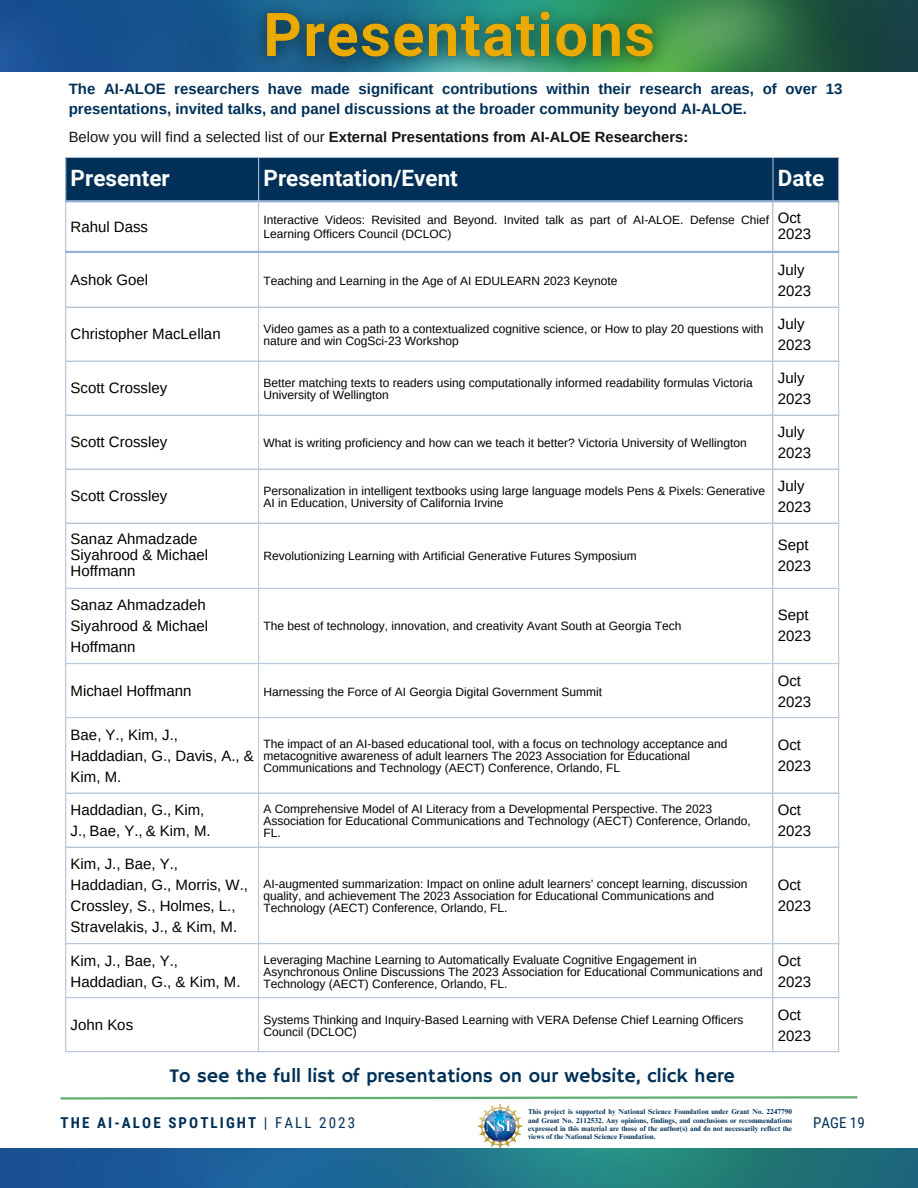
<style>
.page{position:relative;width:918px;height:1188px;background:#fff}
.page>*{position:absolute;margin:0;border:0;box-sizing:border-box;transform-origin:0 0}
.t1{font:700 22.5px "Roboto";color:#fff}
.t2{font:19.5px "Hammersmith One";color:#003057}
.t3{font:15px/21px "Arimo";color:#000}
.t4{font:700 15px/20.2px "Arimo";color:#003057}
.t5{font:700 15px "Roboto Condensed";letter-spacing:.14em;color:#003057}
.t6{font:15px "Roboto Condensed";color:#003057}
.t7{font:700 14.7px "Arimo";color:#151515}
.t8{font:12px/12px "Arimo";color:#000}
.t9{font:700 7.2px/8.2px "Times NRMT Pro";letter-spacing:.015em;color:#003057;text-align:justify}
.s1{font-weight:400}
</style>
<div class="page">
<img style="left:0;top:0;width:918px;height:72px">
<svg style="left:60px;top:1096px;width:798px;height:4px"></svg>
<img style="left:240px;top:0;width:440px;height:72px">
<img style="left:0;top:1149px;width:918px;height:39px">
<div style="left:66px;top:158px;width:772px;height:42px;background:#003057"></div>
<hr style="left:65px;top:158px;width:1px;height:893px;background:#b8cce3">
<hr style="left:258px;top:158px;width:1px;height:893px;background:#b8cce3">
<hr style="left:773px;top:158px;width:1px;height:893px;background:#b8cce3">
<hr style="left:838px;top:158px;width:1px;height:893px;background:#b8cce3">
<hr style="left:65px;top:157px;width:774px;height:1px;background:#b8cce3">
<hr style="left:65px;top:307px;width:774px;height:1px;background:#b8cce3">
<hr style="left:65px;top:361px;width:774px;height:1px;background:#b8cce3">
<hr style="left:65px;top:415px;width:774px;height:1px;background:#b8cce3">
<hr style="left:65px;top:469px;width:774px;height:1px;background:#b8cce3">
<hr style="left:65px;top:523px;width:774px;height:1px;background:#b8cce3">
<hr style="left:65px;top:588px;width:774px;height:1px;background:#b8cce3">
<hr style="left:65px;top:663px;width:774px;height:1px;background:#b8cce3">
<hr style="left:65px;top:717px;width:774px;height:1px;background:#b8cce3">
<hr style="left:65px;top:793px;width:774px;height:1px;background:#b8cce3">
<hr style="left:65px;top:847px;width:774px;height:1px;background:#b8cce3">
<hr style="left:65px;top:943px;width:774px;height:1px;background:#b8cce3">
<hr style="left:65px;top:997px;width:774px;height:1px;background:#b8cce3">
<hr style="left:65px;top:1051px;width:774px;height:1px;background:#b8cce3">
<hr style="left:65px;top:200px;width:774px;height:2px;background:#94b3d6">
<hr style="left:65px;top:251px;width:774px;height:2px;background:#94b3d6">
<img style="left:477px;top:1103px;width:45px;height:45px">
<p class="t4" style="left:69px;top:79px;width:775px">The AI-ALOE researchers have made significant contributions within their research areas, of over 13 presentations, invited talks, and panel discussions at the broader community beyond AI-ALOE.</p>
<p class="t7" style="left:69px;top:129px;width:621px"><span class="s1">Below you will find a selected list of our</span> External Presentations from AI-ALOE Researchers:</p>
<p class="t1" style="left:71px;top:165px;width:101px">Presenter</p>
<p class="t1" style="left:264px;top:165px;width:196px">Presentation/Event</p>
<p class="t1" style="left:778px;top:165px;width:48px">Date</p>
<p class="t3" style="left:71px;top:216px;width:79px">Rahul Dass</p>
<p class="t8" style="left:264px;top:213px;width:507px;line-height:14px">Interactive Videos: Revisited and Beyond. Invited talk as part of AI-ALOE. Defense Chief<br>Learning Officers Council (DCLOC)</p>
<p class="t3" style="left:778px;top:208px;width:25px">Oct</p>
<p class="t3" style="left:778px;top:224px;width:35px">2023</p>
<p class="t3" style="left:71px;top:269px;width:79px">Ashok Goel</p>
<p class="t8" style="left:264px;top:274px;width:355px">Teaching and Learning in the Age of AI EDULEARN 2023 Keynote</p>
<p class="t3" style="left:778px;top:259px;width:35px">July<br>2023</p>
<p class="t3" style="left:71px;top:323px;width:152px">Christopher MacLellan</p>
<p class="t8" style="left:264px;top:323px;width:501px">Video games as a path to a contextualized cognitive science, or How to play 20 questions with nature and win CogSci-23 Workshop</p>
<p class="t3" style="left:778px;top:313px;width:35px">July<br>2023</p>
<p class="t3" style="left:71px;top:377px;width:98px">Scott Crossley</p>
<p class="t8" style="left:264px;top:377px;width:491px">Better matching texts to readers using computationally informed readability formulas Victoria<br>University of Wellington</p>
<p class="t3" style="left:778px;top:367px;width:35px">July<br>2023</p>
<p class="t3" style="left:71px;top:431px;width:98px">Scott Crossley</p>
<p class="t8" style="left:264px;top:437px;width:485px">What is writing proficiency and how can we teach it better? Victoria University of Wellington</p>
<p class="t3" style="left:778px;top:421px;width:35px">July<br>2023</p>
<p class="t3" style="left:71px;top:485px;width:98px">Scott Crossley</p>
<p class="t8" style="left:264px;top:485px;width:503px">Personalization in intelligent textbooks using large language models Pens &amp; Pixels: Generative<br>AI in Education, University of California Irvine</p>
<p class="t3" style="left:778px;top:475px;width:35px">July<br>2023</p>
<p class="t3" style="left:71px;top:531px;width:139px;line-height:16px">Sanaz Ahmadzade<br>Siyahrood &amp; Michael<br>Hoffmann</p>
<p class="t8" style="left:264px;top:550px;width:375px">Revolutionizing Learning with Artificial Generative Futures Symposium</p>
<p class="t3" style="left:778px;top:534px;width:35px">Sept<br>2023</p>
<p class="t3" style="left:71px;top:594px;width:139px">Sanaz Ahmadzadeh<br>Siyahrood &amp; Michael<br>Hoffmann</p>
<p class="t8" style="left:264px;top:620px;width:419px">The best of technology, innovation, and creativity Avant South at Georgia Tech</p>
<p class="t3" style="left:778px;top:604px;width:32px">Sept</p>
<p class="t3" style="left:778px;top:625px;width:35px">2023</p>
<p class="t3" style="left:71px;top:680px;width:122px">Michael Hoffmann</p>
<p class="t8" style="left:264px;top:685px;width:340px">Harnessing the Force of AI Georgia Digital Government Summit</p>
<p class="t3" style="left:778px;top:670px;width:35px">Oct<br>2023</p>
<p class="t3" style="left:71px;top:724px;width:185px">Bae, Y., Kim, J.,<br>Haddadian, G., Davis, A., &amp;<br>Kim, M.</p>
<p class="t8" style="left:264px;top:737px;width:465px">The impact of an AI-based educational tool, with a focus on technology acceptance and metacognitive awareness of adult learners The 2023 Association for Educational<br>Communications and Technology (AECT) Conference, Orlando, FL</p>
<p class="t3" style="left:778px;top:734px;width:35px">Oct<br>2023</p>
<p class="t3" style="left:71px;top:799px;width:142px">Haddadian, G., Kim,<br>J., Bae, Y., &amp; Kim, M.</p>
<p class="t8" style="left:264px;top:803px;width:489px">A Comprehensive Model of AI Literacy from a Developmental Perspective. The 2023<br>Association for Educational Communications and Technology (AECT) Conference, Orlando,<br>FL.</p>
<p class="t3" style="left:778px;top:799px;width:35px">Oct<br>2023</p>
<p class="t3" style="left:71px;top:853px;width:179px">Kim, J., Bae, Y.,<br>Haddadian, G., Morris, W.,<br>Crossley, S., Holmes, L.,<br>Stravelakis, J., &amp; Kim, M.</p>
<p class="t8" style="left:264px;top:878px;width:485px">AI-augmented summarization: Impact on online adult learners’ concept learning, discussion quality, and achievement The 2023 Association for Educational Communications and<br>Technology (AECT) Conference, Orlando, FL.</p>
<p class="t3" style="left:778px;top:874px;width:35px">Oct<br>2023</p>
<p class="t3" style="left:71px;top:950px;width:171px">Kim, J., Bae, Y.,<br>Haddadian, G., &amp; Kim, M.</p>
<p class="t8" style="left:264px;top:953px;width:501px">Leveraging Machine Learning to Automatically Evaluate Cognitive Engagement in<br>Asynchronous Online Discussions The 2023 Association for Educational Communications and<br>Technology (AECT) Conference, Orlando, FL.</p>
<p class="t3" style="left:778px;top:950px;width:35px">Oct<br>2023</p>
<p class="t3" style="left:71px;top:1014px;width:64px">John Kos</p>
<p class="t8" style="left:264px;top:1013px;width:481px">Systems Thinking and Inquiry-Based Learning with VERA Defense Chief Learning Officers<br>Council (DCLOC)</p>
<p class="t3" style="left:778px;top:1004px;width:35px">Oct<br>2023</p>
<p class="t2" style="left:169px;top:1065px;width:567px">To see the full list of presentations on our website, click here</p>
<p class="t9" style="left:528px;top:1109px;width:266px">This project is supported by National Science Foundation under Grant No. 2247790 and Grant No. 2112532. Any opinions, findings, and conclusions or recommendations expressed in this material are those of the author(s) and do not necessarily reflect the views of the National Science Foundation.</p>
<p class="t5" style="left:61px;top:1114px;width:296px">THE AI-ALOE SPOTLIGHT <span class="s1">| FALL 2023</span></p>
<p class="t6" style="left:813px;top:1114px;width:53px">PAGE 19</p>
</div>
